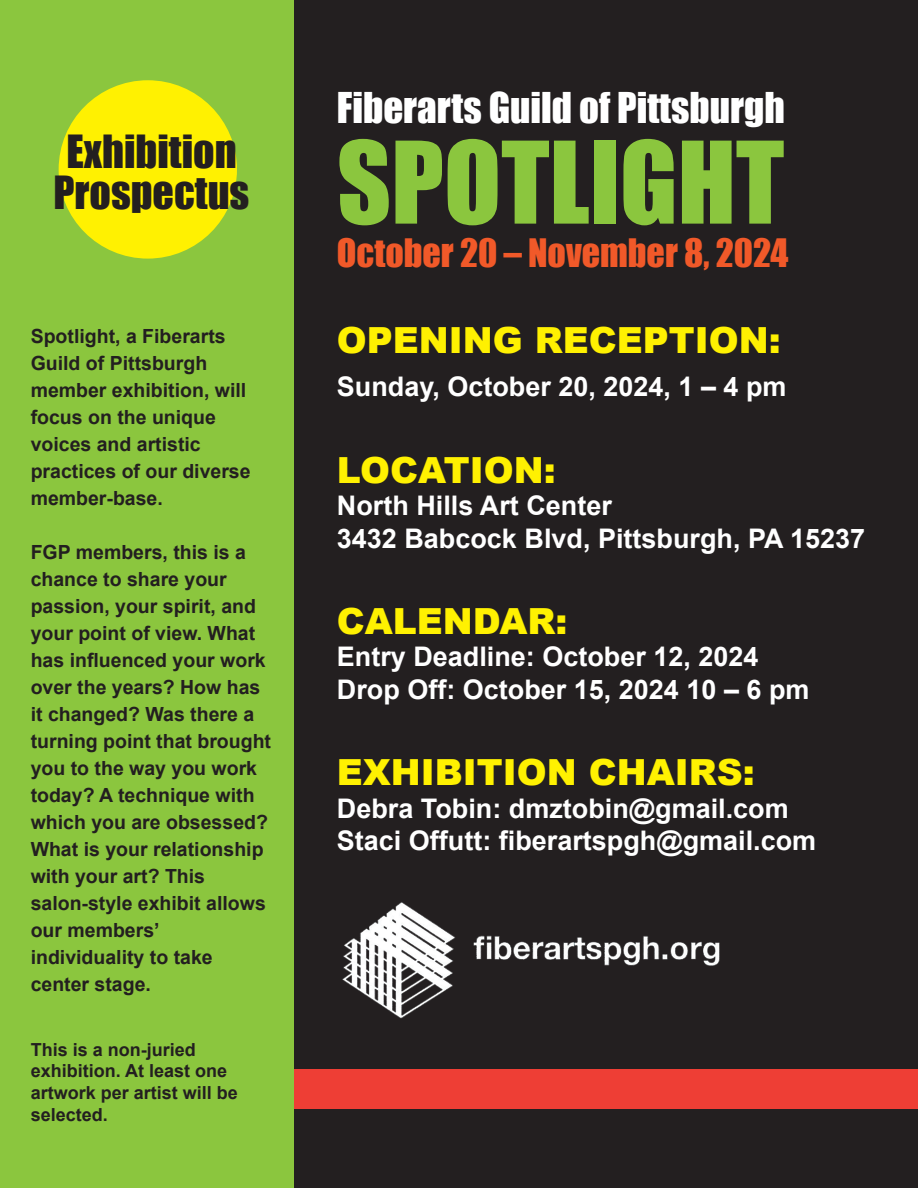
<style>
.page{position:relative;width:918px;height:1188px;background:#fff}
.page>*{position:absolute;margin:0;border:0;box-sizing:border-box;transform-origin:0 0}
.t1{font:105px "Impact";color:#8bc63e}
.t2{font:42px/40.5px "Impact";color:#231f20;text-align:center}
.t3{font:39px "Impact";color:#fff}
.t4{font:900 36px "Arial";color:#fff101}
.t5{font:36px "Impact";color:#f15929}
.t6{font:700 27px/32.4px "Arial";color:#fff}
.t7{font:700 19.5px/27px "Arial";color:#231f20}
.t8{font:700 18px/21.6px "Arial";color:#231f20}
</style>
<div class="page">
<div style="left:294px;top:0;width:624px;height:1188px;background:#231f20"></div>
<div style="left:293px;top:1069px;width:625px;height:40px;background:#ee3e35"></div>
<div style="left:0;top:0;width:294px;height:1188px;background:#8bc63e"></div>
<div style="left:59px;top:80px;width:178px;height:179px;background:#fff101;border-radius:50%"></div>
<img style="left:331px;top:898px;width:398px;height:123px">
<h2 class="t2" style="left:53px;top:130px;width:197px">Exhibition<br>Prospectus</h2>
<p class="t7" style="left:31px;top:323px;width:221px">Spotlight, a Fiberarts<br>Guild of Pittsburgh member exhibition, will focus on the unique voices and artistic practices of our diverse member-base.</p>
<p class="t7" style="left:31px;top:539px;width:242px">FGP members, this is a chance to share your passion, your spirit, and your point of view. What has influenced your work over the years? How has it changed? Was there a turning point that brought you to the way you work today? A technique with which you are obsessed?<br>What is your relationship with your art? This salon-style exhibit allows our members’ individuality to take center stage.</p>
<p class="t8" style="left:31px;top:1039px;width:209px">This is a non-juried exhibition. At least one artwork per artist will be selected.</p>
<h3 class="t3" style="left:337px;top:78px;width:449px">Fiberarts Guild of Pittsburgh</h3>
<h1 class="t1" style="left:337px;top:101px;width:449px">SPOTLIGHT</h1>
<h3 class="t5" style="left:337px;top:225px;width:453px">October 20 – November 8, 2024</h3>
<h3 class="t4" style="left:337px;top:314px;width:445px">OPENING RECEPTION:</h3>
<h3 class="t6" style="left:337px;top:372px;width:451px">Sunday, October 20, 2024, 1 – 4 pm</h3>
<h3 class="t4" style="left:337px;top:444px;width:220px">LOCATION:</h3>
<h3 class="t6" style="left:337px;top:490px;width:530px">North Hills Art Center<br>3432 Babcock Blvd, Pittsburgh, PA 15237</h3>
<h3 class="t4" style="left:337px;top:595px;width:232px">CALENDAR:</h3>
<h3 class="t6" style="left:337px;top:642px;width:474px">Entry Deadline: October 12, 2024<br>Drop Off: October 15, 2024 10 – 6 pm</h3>
<h3 class="t4" style="left:337px;top:746px;width:419px">EXHIBITION CHAIRS:</h3>
<h3 class="t6" style="left:337px;top:793px;width:481px">Debra Tobin: dmztobin@gmail.com<br>Staci Offutt: fiberartspgh@gmail.com</h3>
</div>
